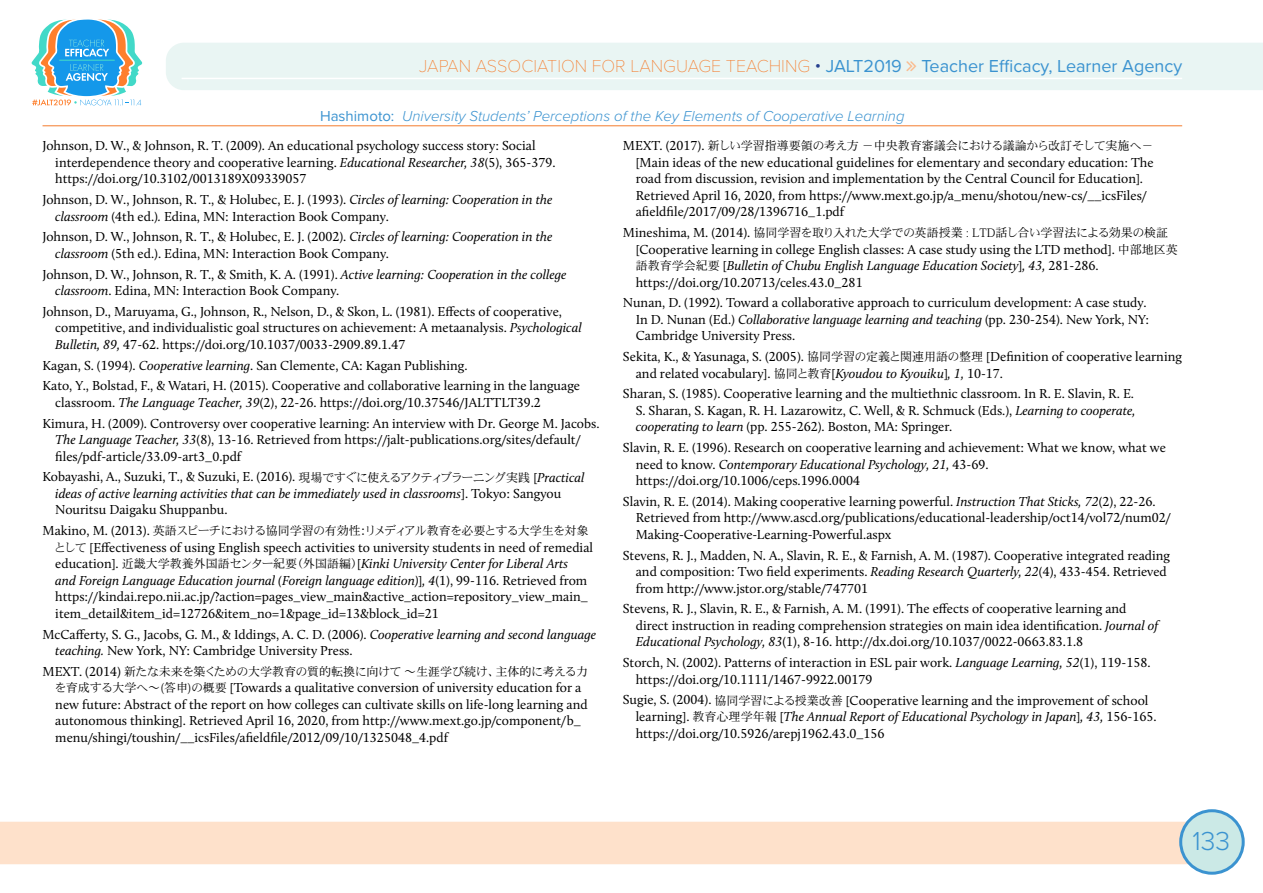
<style>
.page{position:relative;width:1263px;height:893px;background:#fff}
.page>*{position:absolute;margin:0;border:0;box-sizing:border-box;transform-origin:0 0}
.t1{font:300 27px "Proxima Nova";color:#3b93d0}
.t2{font:18px "Proxima Nova";color:#3b93d0}
.t3{font:italic 300 15px "Proxima Nova";color:#3b93d0}
.t4{font:13.5px/16.5px "Calluna";color:#000}
.t5{font:12px "Heisei Min Std W3";letter-spacing:-.03em;color:#000}
.s1{font-family:"Proxima Nova T";font-weight:100;color:#f57d2e}
.s2{font-weight:300;color:#25408f}
.s3{font-weight:400;font-style:normal}
.s4{font-style:italic}
.s5{font-family:"Heisei Min Std W3";font-size:12px}
.s6{font-family:"Calluna";font-size:13.5px}
</style>
<div class="page">
<div style="left:0;top:822px;width:1190px;height:42px;background:#fee1cb"></div>
<div style="left:1181px;top:811px;width:62px;height:62px;background:#cbe9e6;border-radius:50%"></div>
<div style="left:1179px;top:809px;width:66px;height:66px;border:3px solid #3b93d0;border-radius:50%"></div>
<svg style="left:31px;top:19px;width:112px;height:87px"></svg>
<div style="left:166px;top:43px;width:1097px;height:47px;background:#e9f5f3"></div>
<hr style="left:182px;top:78px;width:1000px;height:1px;background:#fff">
<hr style="left:43px;top:126px;width:1139px;height:1px;background:#f57d2e">
<svg style="left:907px;top:61px;width:9px;height:10px"></svg>
<h2 class="t2" style="left:419px;top:52px;width:764px"><span class="s1">JAPAN ASSOCIATION FOR LANGUAGE TEACHING</span> <span class="s2">•</span> JALT2019 Teacher Efficacy, Learner Agency</h2>
<p class="t3" style="left:320px;top:105px;width:586px"><span class="s3">Hashimoto:</span> University Students’ Perceptions of the Key Elements of Cooperative Learning</p>
<p class="t4" style="left:55px;top:138px;width:502px;text-indent:-13px">Johnson, D. W., &amp; Johnson, R. T. (2009). An educational psychology success story: Social interdependence theory and cooperative learning. <span class="s4">Educational Researcher, 38</span>(5), 365-379. https://doi.org/10.3102/0013189X09339057</p>
<p class="t4" style="left:55px;top:191px;width:499px;text-indent:-13px">Johnson, D. W., Johnson, R. T., &amp; Holubec, E. J. (1993). <span class="s4">Circles of learning: Cooperation in the classroom</span> (4th ed.)<span class="s4">.</span> Edina, MN: Interaction Book Company.</p>
<p class="t4" style="left:55px;top:229px;width:499px;text-indent:-13px">Johnson, D. W., Johnson, R. T., &amp; Holubec, E. J. (2002). <span class="s4">Circles of learning: Cooperation in the classroom</span> (5th ed.). Edina, MN: Interaction Book Company.</p>
<p class="t4" style="left:55px;top:266px;width:513px;text-indent:-13px">Johnson, D. W., Johnson, R. T., &amp; Smith, K. A. (1991). <span class="s4">Active learning: Cooperation in the college classroom</span>. Edina, MN: Interaction Book Company.</p>
<p class="t4" style="left:55px;top:303px;width:528px;text-indent:-13px">Johnson, D., Maruyama, G., Johnson, R., Nelson, D., &amp; Skon, L. (1981). Effects of cooperative, competitive, and individualistic goal structures on achievement: A metaanalysis. <span class="s4">Psychological<br>Bulletin, 89,</span> 47-62. https://doi.org/10.1037/0033-2909.89.1.47</p>
<p class="t4" style="left:43px;top:355px;width:539px;line-height:20.7px">Kagan, S. (1994). <span class="s4">Cooperative learning</span>. San Clemente, CA: Kagan Publishing.<br>Kato, Y., Bolstad, F., &amp; Watari, H. (2015). Cooperative and collaborative learning in the language</p>
<p class="t4" style="left:43px;top:392px;width:558px;line-height:20.7px;text-indent:13px">classroom. <span class="s4">The Language Teacher, 39</span>(2), 22-26. https://doi.org/10.37546/JALTTLT39.2<br>Kimura, H. (2009). Controversy over cooperative learning: An interview with Dr. George M. Jacobs.</p>
<p class="t4" style="left:55px;top:431px;width:527px"><span class="s4">The Language Teacher, 33</span>(8), 13-16. Retrieved from https://jalt-publications.org/sites/default/ files/pdf-article/33.09-art3_0.pdf</p>
<p class="t4" style="left:55px;top:469px;width:531px;text-indent:-13px">Kobayashi, A., Suzuki, T., &amp; Suzuki, E. (2016). <span class="s5">現場ですぐに使えるアクティブラーニング実践</span> [<span class="s4">Practical ideas of active learning activities that can be immediately used in classrooms</span>]. Tokyo: Sangyou<br>Nouritsu Daigaku Shuppanbu.</p>
<p class="t5" style="left:43px;top:523px;width:547px"><span class="s6">Makino, M. (2013).</span> 英語スピーチにおける協同学習の有効性：リメディアル教育を必要とする大学生を対象</p>
<p class="t4" style="left:54px;top:539px;width:541px"><span class="s5">として</span> [Effectiveness of using English speech activities to university students in need of remedial education]. <span class="s5">近畿大学教養外国語センター紀要（外国語編）</span>[<span class="s4">Kinki University Center for Liberal Arts<br>and Foreign Language Education journal (Foreign language edition)</span>]<span class="s4">, 4</span>(1), 99-116. Retrieved from https://kindai.repo.nii.ac.jp/?action=pages_view_main&amp;active_action=repository_view_main_ item_detail&amp;item_id=12726&amp;item_no=1&amp;page_id=13&amp;block_id=21</p>
<p class="t4" style="left:55px;top:626px;width:542px;text-indent:-13px">McCafferty, S. G., Jacobs, G. M., &amp; Iddings, A. C. D. (2006). <span class="s4">Cooperative learning and second language teaching.</span> New York, NY: Cambridge University Press.</p>
<p class="t5" style="left:43px;top:664px;width:547px"><span class="s6">MEXT. (2014)</span> 新たな未来を築くための大学教育の質的転換に向けて ～生涯学び続け、主体的に考える力</p>
<p class="t4" style="left:54px;top:679px;width:535px"><span class="s5">を育成する大学へ～(答申)の概要</span> [Towards a qualitative conversion of university education for a new future: Abstract of the report on how colleges can cultivate skills on life-long learning and autonomous thinking]. Retrieved April 16, 2020, from http://www.mext.go.jp/component/b_ menu/shingi/toushin/__icsFiles/afieldfile/2012/09/10/1325048_4.pdf</p>
<p class="t5" style="left:623px;top:138px;width:532px"><span class="s6">MEXT. (2017).</span> 新しい学習指導要領の考え方 －中央教育審議会における議論から改訂そして実施へ－</p>
<p class="t4" style="left:636px;top:154px;width:519px">[Main ideas of the new educational guidelines for elementary and secondary education: The road from discussion, revision and implementation by the Central Council for Education].<br>Retrieved April 16, 2020, from https://www.mext.go.jp/a_menu/shotou/new-cs/__icsFiles/ afieldfile/2017/09/28/1396716_1.pdf</p>
<p class="t5" style="left:623px;top:225px;width:546px"><span class="s6">Mineshima, M. (2014).</span> 協同学習を取り入れた大学での英語授業 : LTD話し合い学習法による効果の検証</p>
<p class="t4" style="left:636px;top:241px;width:544px">[Cooperative learning in college English classes: A case study using the LTD method]. <span class="s5">中部地区英語教育学会紀要</span> [<span class="s4">Bulletin of Chubu English Language Education Society</span>]<span class="s4">, 43,</span> 281-286. https://doi.org/10.20713/celes.43.0_281</p>
<p class="t4" style="left:636px;top:295px;width:515px;text-indent:-13px">Nunan, D. (1992). Toward a collaborative approach to curriculum development: A case study.<br>In D. Nunan (Ed.) <span class="s4">Collaborative language learning and teaching</span> (pp. 230-254). New York, NY:<br>Cambridge University Press.</p>
<p class="t4" style="left:636px;top:348px;width:548px;text-indent:-13px">Sekita, K., &amp; Yasunaga, S. (2005). <span class="s5">協同学習の定義と関連用語の整理</span> [Definition of cooperative learning and related vocabulary]. <span class="s5">協同と教育</span>[<span class="s4">Kyoudou to Kyouiku</span>]<span class="s4">, 1,</span> 10-17.</p>
<p class="t4" style="left:636px;top:386px;width:501px;text-align:justify;text-indent:-13px">Sharan, S. (1985). Cooperative learning and the multiethnic classroom. In R. E. Slavin, R. E.<br>S. Sharan, S. Kagan, R. H. Lazarowitz, C. Well, &amp; R. Schmuck (Eds.), <span class="s4">Learning to cooperate, cooperating to learn</span> (pp. 255-262). Boston, MA: Springer.</p>
<p class="t4" style="left:636px;top:439px;width:532px;text-indent:-13px">Slavin, R. E. (1996). Research on cooperative learning and achievement: What we know, what we need to know. <span class="s4">Contemporary Educational Psychology, 21,</span> 43-69. https://doi.org/10.1006/ceps.1996.0004</p>
<p class="t4" style="left:636px;top:493px;width:536px;text-indent:-13px">Slavin, R. E. (2014). Making cooperative learning powerful. <span class="s4">Instruction That Sticks, 72</span>(2), 22-26.<br>Retrieved from http://www.ascd.org/publications/educational-leadership/oct14/vol72/num02/<br>Making-Cooperative-Learning-Powerful.aspx</p>
<p class="t4" style="left:636px;top:547px;width:536px;text-indent:-13px">Stevens, R. J., Madden, N. A., Slavin, R. E., &amp; Farnish, A. M. (1987). Cooperative integrated reading and composition: Two field experiments. <span class="s4">Reading Research Quarterly, 22</span>(4), 433-454. Retrieved from http://www.jstor.org/stable/747701</p>
<p class="t4" style="left:636px;top:601px;width:524px;text-indent:-13px">Stevens, R. J., Slavin, R. E., &amp; Farnish, A. M. (1991). The effects of cooperative learning and direct instruction in reading comprehension strategies on main idea identification. <span class="s4">Journal of<br>Educational Psychology, 83</span>(1), 8-16. http://dx.doi.org/10.1037/0022-0663.83.1.8</p>
<p class="t4" style="left:636px;top:654px;width:516px;text-indent:-13px">Storch, N. (2002). Patterns of interaction in ESL pair work. <span class="s4">Language Learning, 52</span>(1), 119-158. https://doi.org/10.1111/1467-9922.00179</p>
<p class="t4" style="left:636px;top:692px;width:522px;text-indent:-13px">Sugie, S. (2004). <span class="s5">協同学習による授業改善</span> [Cooperative learning and the improvement of school learning]. <span class="s5">教育心理学年報</span> [<span class="s4">The Annual Report of Educational Psychology in Japan</span>]<span class="s4">, 43,</span> 156-165. https://doi.org/10.5926/arepj1962.43.0_156</p>
<h1 class="t1" style="left:1192px;top:820px;width:39px">133</h1>
</div>
